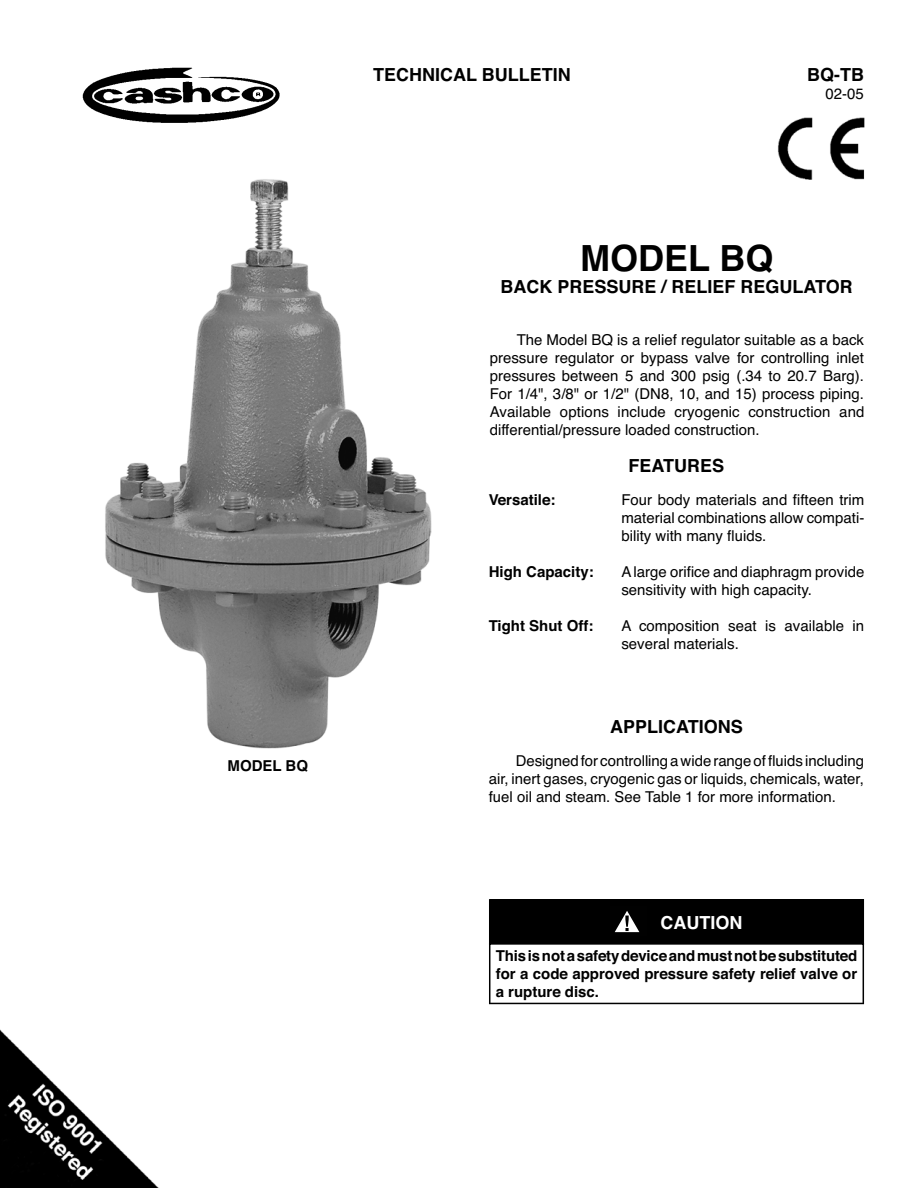
<style>
.page{position:relative;width:918px;height:1188px;background:#fff}
.page>*{position:absolute;margin:0;border:0;box-sizing:border-box;transform-origin:0 0}
.t1{font:700 36px "Helvetica";color:#000}
.t2{font:700 18px "Helvetica";color:#000}
.t3{font:700 18px "Helvetica";color:#fff}
.t4{font:15px/18px "Helvetica";color:#000;text-align:justify}
.t5{font:700 15px/18px "Helvetica";color:#000;text-align:justify}
</style>
<div class="page">
<img style="left:105px;top:179px;width:327px;height:570px">
<img style="left:82px;top:68px;width:198px;height:55px">
<img style="left:0;top:1029px;width:159px;height:159px">
<div style="left:490px;top:900px;width:373px;height:44px;background:#000"></div>
<hr style="left:489px;top:899px;width:375px;height:2px;background:#000">
<hr style="left:489px;top:901px;width:1px;height:42px;background:#000">
<hr style="left:863px;top:901px;width:1px;height:42px;background:#000">
<hr style="left:489px;top:943px;width:375px;height:2px;background:#000">
<hr style="left:489px;top:945px;width:1px;height:58px;background:#000">
<hr style="left:863px;top:945px;width:1px;height:58px;background:#000">
<hr style="left:489px;top:1003px;width:375px;height:1px;background:#000">
<img style="left:614px;top:931px;width:26px;height:2px">
<img style="left:615px;top:911px;width:24px;height:21px">
<img style="left:625px;top:916px;width:4px;height:15px">
<img style="left:777px;top:117px;width:88px;height:63px">
<p class="t5" style="left:228px;top:758px;width:82px">MODEL BQ</p>
<p class="t2" style="left:373px;top:68px;width:199px">TECHNICAL BULLETIN</p>
<p class="t2" style="left:807px;top:68px;width:58px">BQ-TB</p>
<p class="t4" style="left:826px;top:87px;width:40px">02-05</p>
<h1 class="t1" style="left:580px;top:245px;width:195px">MODEL BQ</h1>
<p class="t2" style="left:501px;top:280px;width:354px">BACK PRESSURE / RELIEF REGULATOR</p>
<p class="t4" style="left:490px;top:332px;width:376px;text-indent:27px">The Model BQ is a relief regulator suitable as a back pressure regulator or bypass valve for controlling inlet pressures between 5 and 300 psig (.34 to 20.7 Barg).<br>For 1/4", 3/8" or 1/2" (DN8, 10, and 15) process piping.<br>Avail able options include cryogenic construction and dif fer en tial/pressure loaded construction.</p>
<p class="t5" style="left:489px;top:492px;width:68px">Versatile:</p>
<p class="t5" style="left:489px;top:564px;width:107px">High Capacity:</p>
<p class="t5" style="left:489px;top:618px;width:106px">Tight Shut Off:</p>
<p class="t2" style="left:629px;top:459px;width:97px">FEATURES</p>
<p class="t4" style="left:621px;top:492px;width:245px">Four body materials and fifteen trim material combinations allow com pat i - bil i ty with many fluids.</p>
<p class="t4" style="left:621px;top:564px;width:244px">A large orifice and diaphragm provide sensitivity with high ca pac i ty.</p>
<p class="t4" style="left:621px;top:618px;width:244px">A composition seat is available in sev er al materials.</p>
<p class="t2" style="left:610px;top:720px;width:134px">APPLICATIONS</p>
<p class="t4" style="left:489px;top:754px;width:377px;text-indent:27px">Designed for controlling a wide range of fluids in clud ing air, inert gases, cryogenic gas or liquids, chem i cals, water, fuel oil and steam. See Table 1 for more in for ma tion.</p>
<p class="t3" style="left:661px;top:916px;width:83px">CAUTION</p>
<p class="t5" style="left:496px;top:949px;width:363px">This is not a safety device and must not be substituted for a code approved pressure safety relief valve or a rupture disc.</p>
</div>
